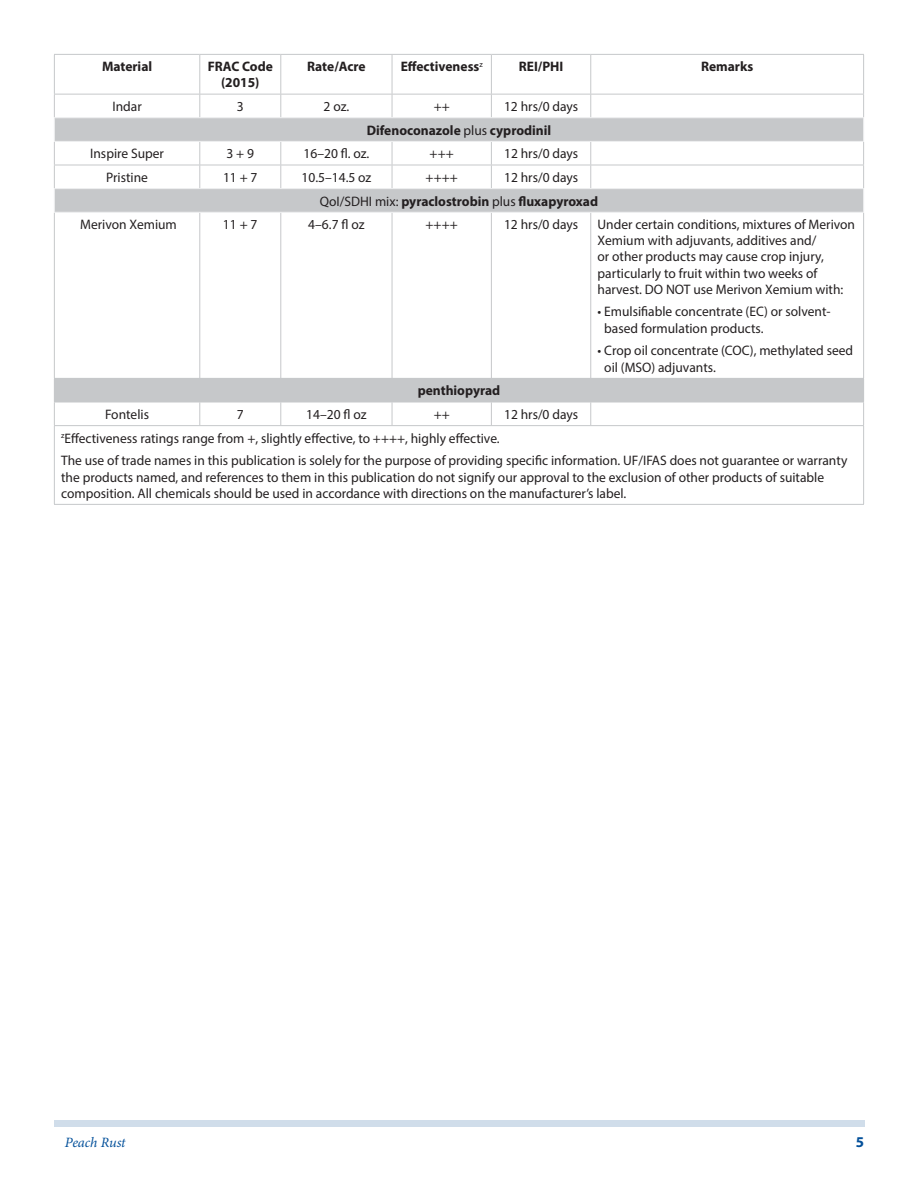
<style>
.page{position:relative;width:918px;height:1188px;background:#fff}
.page>*{position:absolute;margin:0;border:0;box-sizing:border-box;transform-origin:0 0}
.t1{font:700 15px "Myriad Pro";color:#03509a}
.t2{font:italic 14.25px "Minion Pro";letter-spacing:-.01em;color:#03509a}
.t3{font:13.8px/16px "Myriad Pro";color:#231f20}
.t4{font:700 13.8px/16px "Myriad Pro";color:#231f20;text-align:center}
.s1{font-weight:400}
.s2{font-weight:700}
</style>
<div class="page">
<div style="left:54px;top:1120px;width:810px;height:7px;background:#d0ddea"></div>
<svg style="left:55px;top:118px;width:808px;height:94px"></svg>
<div style="left:54px;top:378px;width:810px;height:24px;background:#c6c8ca"></div>
<hr style="left:54px;top:54px;width:146px;height:1px;background:#c6c8ca">
<hr style="left:54px;top:55px;width:1px;height:39px;background:#c6c8ca">
<hr style="left:863px;top:426px;width:1px;height:78px;background:#c6c8ca">
<hr style="left:200px;top:54px;width:81px;height:1px;background:#c6c8ca">
<hr style="left:199px;top:55px;width:1px;height:39px;background:#c6c8ca">
<hr style="left:281px;top:54px;width:111px;height:1px;background:#c6c8ca">
<hr style="left:280px;top:55px;width:1px;height:39px;background:#c6c8ca">
<hr style="left:392px;top:54px;width:99px;height:1px;background:#c6c8ca">
<hr style="left:392px;top:55px;width:1px;height:39px;background:#c6c8ca">
<hr style="left:491px;top:54px;width:100px;height:1px;background:#c6c8ca">
<hr style="left:491px;top:55px;width:1px;height:39px;background:#c6c8ca">
<hr style="left:591px;top:54px;width:273px;height:1px;background:#c6c8ca">
<hr style="left:590px;top:55px;width:1px;height:39px;background:#c6c8ca">
<hr style="left:863px;top:55px;width:1px;height:39px;background:#c6c8ca">
<hr style="left:54px;top:94px;width:810px;height:1px;background:#c6c8ca">
<svg style="left:199px;top:94px;width:1px;height:23px"></svg>
<svg style="left:280px;top:94px;width:1px;height:23px"></svg>
<svg style="left:392px;top:94px;width:1px;height:23px"></svg>
<svg style="left:491px;top:94px;width:1px;height:23px"></svg>
<svg style="left:590px;top:94px;width:1px;height:23px"></svg>
<svg style="left:199px;top:142px;width:1px;height:46px"></svg>
<svg style="left:280px;top:142px;width:1px;height:46px"></svg>
<svg style="left:392px;top:142px;width:1px;height:46px"></svg>
<svg style="left:491px;top:142px;width:1px;height:46px"></svg>
<svg style="left:590px;top:142px;width:1px;height:46px"></svg>
<svg style="left:863px;top:94px;width:1px;height:118px"></svg>
<hr style="left:54px;top:213px;width:1px;height:165px;background:#c6c8ca">
<hr style="left:199px;top:213px;width:1px;height:165px;background:#c6c8ca">
<hr style="left:280px;top:213px;width:1px;height:165px;background:#c6c8ca">
<hr style="left:392px;top:213px;width:1px;height:165px;background:#c6c8ca">
<hr style="left:491px;top:213px;width:1px;height:165px;background:#c6c8ca">
<hr style="left:590px;top:213px;width:1px;height:165px;background:#c6c8ca">
<hr style="left:863px;top:213px;width:1px;height:165px;background:#c6c8ca">
<svg style="left:54px;top:403px;width:1px;height:22px"></svg>
<svg style="left:199px;top:403px;width:1px;height:22px"></svg>
<svg style="left:280px;top:403px;width:1px;height:22px"></svg>
<svg style="left:392px;top:403px;width:1px;height:22px"></svg>
<svg style="left:491px;top:403px;width:1px;height:22px"></svg>
<svg style="left:590px;top:403px;width:1px;height:22px"></svg>
<svg style="left:863px;top:403px;width:1px;height:22px"></svg>
<hr style="left:54px;top:426px;width:1px;height:78px;background:#c6c8ca">
<hr style="left:54px;top:165px;width:810px;height:1px;background:#c6c8ca">
<hr style="left:54px;top:402px;width:810px;height:1px;background:#c6c8ca">
<hr style="left:54px;top:425px;width:810px;height:1px;background:#c6c8ca">
<hr style="left:54px;top:504px;width:810px;height:1px;background:#c6c8ca">
<hr style="left:54px;top:117px;width:146px;height:1px;background:#eeeff0">
<hr style="left:200px;top:117px;width:664px;height:1px;background:#eeeff0">
<hr style="left:54px;top:141px;width:810px;height:1px;background:#eeeff0">
<hr style="left:54px;top:188px;width:146px;height:1px;background:#eeeff0">
<svg style="left:54px;top:94px;width:1px;height:118px"></svg>
<hr style="left:200px;top:188px;width:664px;height:1px;background:#eeeff0">
<hr style="left:54px;top:212px;width:810px;height:1px;background:#eeeff0">
<p class="t4" style="left:102px;top:60px;width:52px">Material</p>
<p class="t4" style="left:208px;top:60px;width:67px">FRAC Code (2015)</p>
<p class="t4" style="left:307px;top:60px;width:60px">Rate/Acre</p>
<p class="t4" style="left:401px;top:60px;width:84px">Effectiveness<sup>z</sup></p>
<p class="t4" style="left:519px;top:60px;width:46px">REI/PHI</p>
<p class="t4" style="left:701px;top:60px;width:54px">Remarks</p>
<p class="t3" style="left:112px;top:99px;width:31px">Indar</p>
<p class="t3" style="left:237px;top:99px;width:8px">3</p>
<p class="t3" style="left:324px;top:99px;width:27px">2 oz.</p>
<p class="t3" style="left:434px;top:99px;width:18px">++</p>
<p class="t4" style="left:367px;top:95px;width:213px;line-height:23.7px;text-align:left;text-indent:137px"><span class="s1">12 hrs/0 days<br></span>Difenoconazole <span class="s1">plus</span> cyprodinil</p>
<p class="t3" style="left:90px;top:146px;width:75px">Inspire Super</p>
<p class="t3" style="left:226px;top:146px;width:29px">3 + 9</p>
<p class="t3" style="left:304px;top:146px;width:67px">16–20 fl. oz.</p>
<p class="t3" style="left:430px;top:146px;width:26px">+++</p>
<p class="t3" style="left:504px;top:146px;width:76px">12 hrs/0 days</p>
<p class="t3" style="left:106px;top:170px;width:43px">Pristine</p>
<p class="t3" style="left:223px;top:170px;width:36px">11 + 7</p>
<p class="t3" style="left:301px;top:170px;width:71px">10.5–14.5 oz</p>
<p class="t3" style="left:426px;top:170px;width:34px">++++</p>
<p class="t3" style="left:320px;top:166px;width:280px;line-height:23.7px;text-indent:184px">12 hrs/0 days<br>QoI/SDHI mix: <span class="s2">pyraclostrobin</span> plus <span class="s2">fluxapyroxad</span></p>
<p class="t3" style="left:80px;top:217px;width:98px">Merivon Xemium</p>
<p class="t3" style="left:223px;top:217px;width:36px">11 + 7</p>
<p class="t3" style="left:308px;top:217px;width:58px">4–6.7 fl oz</p>
<p class="t3" style="left:426px;top:217px;width:34px">++++</p>
<p class="t3" style="left:504px;top:217px;width:76px">12 hrs/0 days</p>
<p class="t3" style="left:598px;top:217px;width:259px">Under certain conditions, mixtures of Merivon Xemium with adjuvants, additives and/<br>or other products may cause crop injury, particularly to fruit within two weeks of harvest. DO NOT use Merivon Xemium with:</p>
<p class="t3" style="left:604px;top:305px;width:228px;text-indent:-7px">• Emulsifiable concentrate (EC) or solvent&shy;based formulation products.</p>
<p class="t3" style="left:604px;top:344px;width:250px;text-indent:-7px">• Crop oil concentrate (COC), methylated seed oil (MSO) adjuvants.</p>
<p class="t4" style="left:418px;top:384px;width:84px">penthiopyrad</p>
<p class="t3" style="left:105px;top:407px;width:45px">Fontelis</p>
<p class="t3" style="left:237px;top:407px;width:8px">7</p>
<p class="t3" style="left:306px;top:407px;width:62px">14–20 fl oz</p>
<p class="t3" style="left:434px;top:407px;width:18px">++</p>
<p class="t3" style="left:504px;top:407px;width:75px">12 hrs/0 days</p>
<p class="t3" style="left:61px;top:427px;width:788px;line-height:22.8px"><sup>z</sup>Effectiveness ratings range from +, slightly effective, to ++++, highly effective.<br>The use of trade names in this publication is solely for the purpose of providing specific information. UF/IFAS does not guarantee or warranty</p>
<p class="t3" style="left:61px;top:470px;width:765px">the products named, and references to them in this publication do not signify our approval to the exclusion of other products of suitable composition. All chemicals should be used in accordance with directions on the manufacturer’s label.</p>
<p class="t2" style="left:65px;top:1137px;width:62px">Peach Rust</p>
<p class="t1" style="left:856px;top:1137px;width:10px">5</p>
</div>
